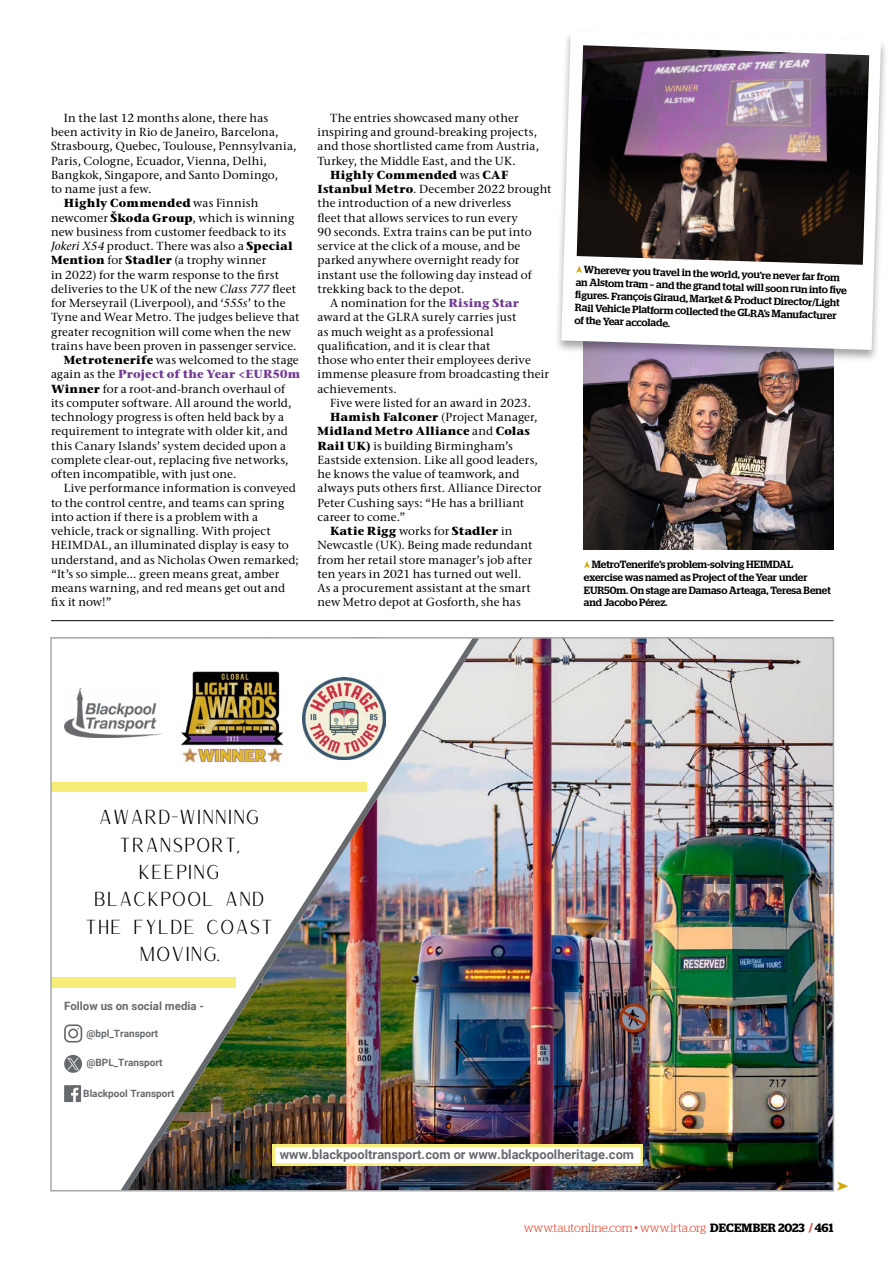
<style>
.page{position:relative;width:893px;height:1263px;background:#fff}
.page>*{position:absolute;margin:0;border:0;box-sizing:border-box;transform-origin:0 0}
.t1{font:19.8px/27.3px "Versailles";color:#000;text-align:center}
.t2{font:700 12.9px "Roboto";color:#66696d}
.t3{font:300 12px "Stag";color:#e43b22}
.t4{font:500 11.7px "Stone Ser ITC Std";letter-spacing:.01em;color:#000}
.t5{font:700 11.7px "Stone Ser ITC Std";letter-spacing:.015em;color:#000}
.t6{font:700 11.7px "Stone Ser ITC Std";letter-spacing:.015em;color:#713895}
.t7{font:700 11.4px "Roboto";color:#66696d}
.t8{font:500 10.5px/12.9px "Stag";color:#000}
.t9{font:700 10.05px "Roboto";color:#66696d}
.s1{font-weight:500}
.s2{font-weight:700}
.s3{font-style:italic}
.s4{font-weight:500;color:#000}
.s5{font-weight:700;color:#713895}
.s6{font-weight:600;color:#000}
.s7{font-weight:600}
</style>
<div class="page">
<img style="left:479px;top:640px;width:352px;height:548px">
<img style="left:53px;top:640px;width:426px;height:548px">
<img style="left:303px;top:677px;width:82px;height:82px">
<img style="left:65px;top:688px;width:98px;height:50px">
<img style="left:180px;top:669px;width:106px;height:99px">
<svg style="left:273px;top:1145px;width:370px;height:20px"></svg>
<div style="left:51px;top:782px;width:315px;height:10px;background:#f5ed77"></div>
<div style="left:51px;top:978px;width:184px;height:10px;background:#f5ed77"></div>
<div style="left:64px;top:1085px;width:17px;height:17px;background:#66696d"></div>
<svg style="left:71px;top:1088px;width:7px;height:14px"></svg>
<svg style="left:64px;top:1024px;width:18px;height:18px"></svg>
<svg style="left:64px;top:1055px;width:18px;height:18px"></svg>
<img style="left:584px;top:363px;width:249px;height:186px">
<svg style="left:837px;top:1181px;width:11px;height:10px"></svg>
<div style="left:554px;top:29px;width:335px;height:334px;background:#000;opacity:.35"></div>
<svg style="left:561px;top:31px;width:320px;height:319px"></svg>
<img style="left:577px;top:45px;width:292px;height:220px">
<svg style="left:576px;top:266px;width:6px;height:7px"></svg>
<hr style="left:51px;top:620px;width:782px;height:1px;background:#000">
<svg style="left:584px;top:561px;width:6px;height:7px"></svg>
<p class="t4" style="left:64px;top:111px;width:206px">In the last 12 months alone, there has</p>
<p class="t4" style="left:51px;top:125px;width:229px">been activity in Rio de Janeiro, Barcelona,</p>
<p class="t4" style="left:51px;top:139px;width:247px">Strasbourg, Quebec, Toulouse, Pennsylvania,</p>
<p class="t4" style="left:51px;top:153px;width:217px">Paris, Cologne, Ecuador, Vienna, Delhi,</p>
<p class="t4" style="left:51px;top:168px;width:229px">Bangkok, Singapore, and Santo Domingo,</p>
<p class="t4" style="left:51px;top:182px;width:102px">to name just a few.</p>
<p class="t5" style="left:64px;top:196px;width:196px">Highly Commended <span class="s1">was Finnish</span></p>
<p class="t4" style="left:51px;top:210px;width:245px">newcomer <span class="s2">Škoda Group</span>, which is winning</p>
<p class="t4" style="left:51px;top:225px;width:237px">new business from customer feedback to its</p>
<p class="t4" style="left:51px;top:239px;width:243px"><span class="s3">Jokeri X54</span> product. There was also a <span class="s2">Special</span></p>
<p class="t4" style="left:51px;top:253px;width:217px"><span class="s2">Mention</span> for <span class="s2">Stadler</span> (a trophy winner</p>
<p class="t4" style="left:51px;top:267px;width:229px">in 2022) for the warm response to the first</p>
<p class="t4" style="left:51px;top:282px;width:247px">deliveries to the UK of the new <span class="s3">Class 777</span> fleet</p>
<p class="t4" style="left:51px;top:296px;width:236px">for Merseyrail (Liverpool), and ‘<span class="s3">555s</span>’ to the</p>
<p class="t4" style="left:51px;top:310px;width:250px">Tyne and Wear Metro. The judges believe that</p>
<p class="t4" style="left:51px;top:324px;width:241px">greater recognition will come when the new</p>
<p class="t4" style="left:51px;top:339px;width:247px">trains have been proven in passenger service.</p>
<p class="t4" style="left:64px;top:353px;width:236px"><span class="s2">Metrotenerife</span> was welcomed to the stage</p>
<p class="t6" style="left:51px;top:367px;width:251px"><span class="s4">again as the</span> Project of the Year &lt;EUR50m</p>
<p class="t4" style="left:51px;top:381px;width:236px"><span class="s2">Winner</span> for a root-and-branch overhaul of</p>
<p class="t4" style="left:51px;top:396px;width:242px">its computer software. All around the world,</p>
<p class="t4" style="left:51px;top:410px;width:235px">technology progress is often held back by a</p>
<p class="t4" style="left:51px;top:424px;width:238px">requirement to integrate with older kit, and</p>
<p class="t4" style="left:51px;top:438px;width:236px">this Canary Islands’ system decided upon a</p>
<p class="t4" style="left:51px;top:453px;width:239px">complete clear-out, replacing five networks,</p>
<p class="t4" style="left:51px;top:467px;width:187px">often incompatible, with just one.</p>
<p class="t4" style="left:64px;top:481px;width:234px">Live performance information is conveyed</p>
<p class="t4" style="left:51px;top:495px;width:235px">to the control centre, and teams can spring</p>
<p class="t4" style="left:51px;top:510px;width:209px">into action if there is a problem with a</p>
<p class="t4" style="left:51px;top:524px;width:221px">vehicle, track or signalling. With project</p>
<p class="t4" style="left:51px;top:538px;width:239px">HEIMDAL, an illuminated display is easy to</p>
<p class="t4" style="left:51px;top:552px;width:249px">understand, and as Nicholas Owen remarked;</p>
<p class="t4" style="left:51px;top:567px;width:230px">“It’s so simple… green means great, amber</p>
<p class="t4" style="left:51px;top:581px;width:236px">means warning, and red means get out and</p>
<p class="t4" style="left:51px;top:595px;width:62px">fix it now!”</p>
<p class="t4" style="left:330px;top:111px;width:190px">The entries showcased many other</p>
<p class="t4" style="left:317px;top:125px;width:221px">inspiring and ground-breaking projects,</p>
<p class="t4" style="left:317px;top:139px;width:223px">and those shortlisted came from Austria,</p>
<p class="t4" style="left:317px;top:153px;width:200px">Turkey, the Middle East, and the UK.</p>
<p class="t5" style="left:330px;top:167px;width:179px">Highly Commended <span class="s1">was</span> CAF</p>
<p class="t4" style="left:317px;top:182px;width:236px"><span class="s2">Istanbul Metro</span>. December 2022 brought</p>
<p class="t4" style="left:317px;top:196px;width:195px">the introduction of a new driverless</p>
<p class="t4" style="left:317px;top:210px;width:202px">fleet that allows services to run every</p>
<p class="t4" style="left:317px;top:225px;width:216px">90 seconds. Extra trains can be put into</p>
<p class="t4" style="left:317px;top:239px;width:204px">service at the click of a mouse, and be</p>
<p class="t4" style="left:317px;top:253px;width:203px">parked anywhere overnight ready for</p>
<p class="t4" style="left:317px;top:267px;width:216px">instant use the following day instead of</p>
<p class="t4" style="left:317px;top:282px;width:149px">trekking back to the depot.</p>
<p class="t4" style="left:330px;top:296px;width:190px">A nomination for the <span class="s5">Rising Star</span></p>
<p class="t4" style="left:317px;top:310px;width:200px">award at the GLRA surely carries just</p>
<p class="t4" style="left:317px;top:324px;width:178px">as much weight as a professional</p>
<p class="t4" style="left:317px;top:339px;width:174px">qualification, and it is clear that</p>
<p class="t4" style="left:317px;top:353px;width:215px">those who enter their employees derive</p>
<p class="t4" style="left:317px;top:367px;width:233px">immense pleasure from broadcasting their</p>
<p class="t4" style="left:317px;top:381px;width:81px">achievements.</p>
<p class="t4" style="left:330px;top:396px;width:202px">Five were listed for an award in 2023.</p>
<p class="t4" style="left:330px;top:410px;width:209px"><span class="s2">Hamish Falconer</span> (Project Manager,</p>
<p class="t5" style="left:317px;top:424px;width:214px">Midland Metro Alliance <span class="s1">and</span> Colas</p>
<p class="t4" style="left:317px;top:438px;width:197px"><span class="s2">Rail UK)</span> is building Birmingham’s</p>
<p class="t4" style="left:317px;top:453px;width:222px">Eastside extension. Like all good leaders,</p>
<p class="t4" style="left:317px;top:467px;width:204px">he knows the value of teamwork, and</p>
<p class="t4" style="left:317px;top:481px;width:226px">always puts others first. Alliance Director</p>
<p class="t4" style="left:317px;top:495px;width:208px">Peter Cushing says: “He has a brilliant</p>
<p class="t4" style="left:317px;top:510px;width:89px">career to come.”</p>
<p class="t5" style="left:330px;top:523px;width:184px">Katie Rigg <span class="s1">works for</span> Stadler <span class="s1">in</span></p>
<p class="t4" style="left:317px;top:538px;width:216px">Newcastle (UK). Being made redundant</p>
<p class="t4" style="left:317px;top:552px;width:216px">from her retail store manager’s job after</p>
<p class="t4" style="left:317px;top:567px;width:206px">ten years in 2021 has turned out well.</p>
<p class="t4" style="left:317px;top:581px;width:215px">As a procurement assistant at the smart</p>
<p class="t4" style="left:317px;top:595px;width:205px">new Metro depot at Gosforth, she has</p>
<p class="t8" style="left:576px;top:262px;width:273px;text-indent:8px;rotate:2deg">Wherever you travel in the world, you’re never far from an Alstom tram – and the grand total will soon run into fi ve fi gures. François Giraud, Market &amp; Product Director/Light Rail Vehicle Platform collected the GLRA’s Manufacturer of the Year accolade.</p>
<p class="t8" style="left:584px;top:558px;width:248px;text-indent:8px">MetroTenerife’s problem-solving HEIMDAL exercise was named as Project of the Year under EUR50m. On stage are Damaso Arteaga, Teresa Benet and Jacobo Pérez.</p>
<h1 class="t1" style="left:85px;top:803px;width:190px">AWARD-WINNING<br>TRANSPORT,<br>KEEPING<br>BLACKPOOL AND<br>THE FYLDE COAST<br>MOVING.</h1>
<p class="t7" style="left:64px;top:998px;width:141px">Follow us on social media -</p>
<p class="t9" style="left:87px;top:1026px;width:73px">@bpl_Transport</p>
<p class="t9" style="left:87px;top:1055px;width:77px">@BPL_Transport</p>
<p class="t9" style="left:83px;top:1086px;width:93px">Blackpool Transport</p>
<p class="t2" style="left:280px;top:1145px;width:356px">www.blackpooltransport.com or www.blackpoolheritage.com</p>
<p class="t3" style="left:524px;top:1221px;width:311px">www.tautonline.com <sup>.</sup> www.lrta.org <span class="s6">DECEMBER 2023</span> <span class="s7">/</span> <span class="s6">461</span></p>
</div>
